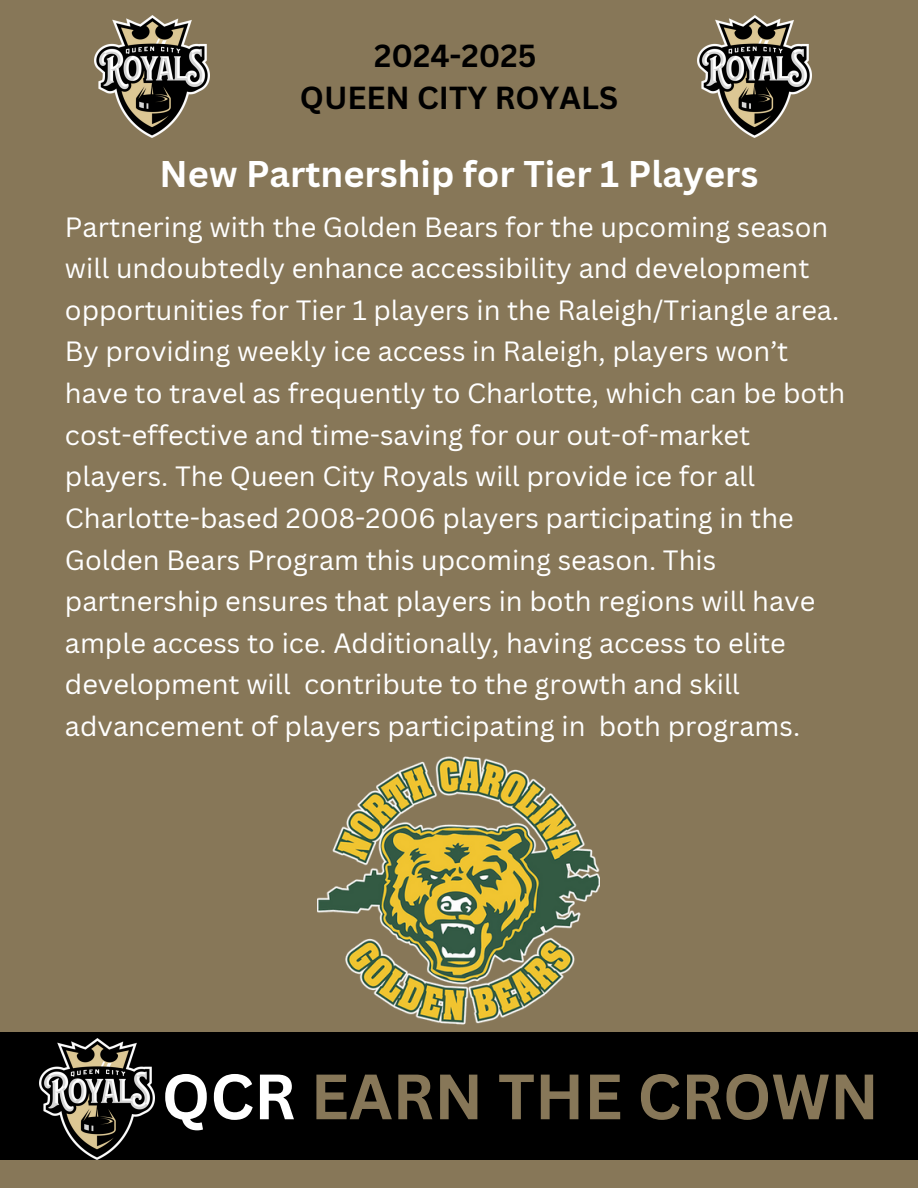
<style>
.page{position:relative;width:918px;height:1188px;background:#877758}
.page>*{position:absolute;margin:0;border:0;box-sizing:border-box;transform-origin:0 0}
.t1{font:700 62.55px "Canva Sans";color:#877758}
.t2{font:700 36.15px "Canva Sans";color:#fff}
.t3{font:700 31.05px/42.2px "Canva Sans";color:#000;text-align:center}
.t4{font:27.15px/41.7px "Canva Sans";color:#fff}
.s1{color:#fff}
</style>
<div class="page">
<div style="left:0;top:1033px;width:918px;height:127px;background:#000"></div>
<img style="left:39px;top:1038px;width:115px;height:122px">
<img style="left:94px;top:16px;width:115px;height:121px">
<img style="left:697px;top:16px;width:115px;height:121px">
<img style="left:318px;top:756px;width:282px;height:269px">
<p class="t3" style="left:300px;top:34px;width:320px">2024-2025<br>QUEEN CITY ROYALS</p>
<p class="t2" style="left:160px;top:149px;width:600px">New Partnership for Tier 1 Players</p>
<p class="t4" style="left:65px;top:205px;width:782px">Partnering with the Golden Bears for the upcoming season will undoubtedly enhance accessibility and development opportunities for Tier 1 players in the Raleigh/Triangle area.<br>By providing weekly ice access in Raleigh, players won’t have to travel as frequently to Charlotte, which can be both cost-effective and time-saving for our out-of-market players. The Queen City Royals will provide ice for all Charlotte-based 2008-2006 players participating in the Golden Bears Program this upcoming season. This partnership ensures that players in both regions will have ample access to ice. Additionally, having access to elite development will contribute to the growth and skill advancement of players participating in both programs.</p>
<p class="t1" style="left:162px;top:1052px;width:719px"><span class="s1">QCR</span> EARN THE CROWN</p>
</div>
